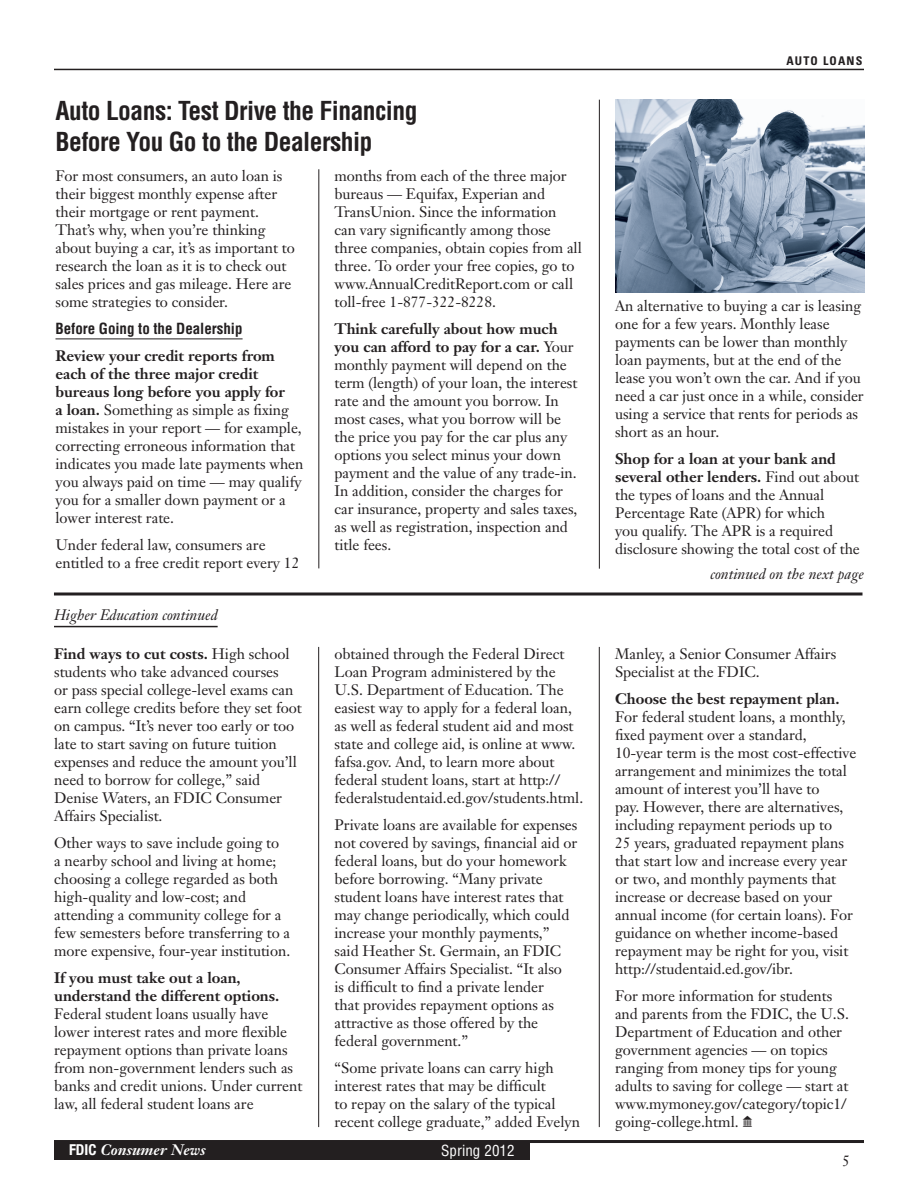
<style>
.page{position:relative;width:918px;height:1188px;background:#fff}
.page>*{position:absolute;margin:0;border:0;box-sizing:border-box;transform-origin:0 0}
.t1{font:700 condensed 25.5px/30.6px "Helvetica";letter-spacing:-.02em;color:#231f20}
.t2{font:15px/18px "Janson Text";letter-spacing:-.005em;color:#231f20}
.t3{font:700 15px/18px "Janson Text";letter-spacing:-.005em;color:#231f20}
.t4{font:italic 15px "Janson Text";color:#231f20}
.t5{font:700 condensed 15px "Helvetica";letter-spacing:-.005em;color:#231f20}
.t6{font:italic 700 15px "Janson Text";color:#fff}
.t7{font:condensed 15px "Helvetica";color:#fff}
.t8{font:700 condensed 12px "Univers";letter-spacing:.1em;color:#231f20}
.s1{font-weight:700}
.s2{font-family:"Helvetica Neue";font-style:normal;font-stretch:condensed}
.s3{font-family:"Carta"}
</style>
<div class="page">
<hr style="left:54px;top:69px;width:810px;height:1px;background:#231f20">
<hr style="left:54px;top:1140px;width:810px;height:3px;background:#231f20">
<div style="left:54px;top:1141px;width:476px;height:19px;background:#231f20"></div>
<hr style="left:56px;top:339px;width:187px;height:1px;background:#231f20">
<svg style="left:54px;top:592px;width:809px;height:4px;background:#595657"></svg>
<hr style="left:54px;top:626px;width:164px;height:1px;background:#231f20">
<img style="left:615px;top:100px;width:250px;height:192px">
<hr style="left:319px;top:169px;width:1px;height:399px;background:#231f20">
<hr style="left:599px;top:100px;width:1px;height:469px;background:#231f20">
<hr style="left:318px;top:647px;width:1px;height:480px;background:#231f20">
<hr style="left:599px;top:647px;width:1px;height:480px;background:#231f20">
<h1 class="t1" style="left:56px;top:95px;width:364px">Auto Loans: Test Drive the Financing<br>Before You Go to the Dealership</h1>
<p class="t2" style="left:335px;top:167px;width:249px">months from each of the three major bureaus — Equifax, Experian and TransUnion. Since the information<br>can vary significantly among those three companies, obtain copies from all three. To order your free copies, go to www.AnnualCreditReport.com or call toll-free 1-877-322-8228.</p>
<p class="t2" style="left:335px;top:320px;width:244px"><span class="s1">Think carefully about how much you can afford to pay for a car.</span> Your monthly payment will depend on the term (length) of your loan, the interest rate and the amount you borrow. In most cases, what you borrow will be the price you pay for the car plus any options you select minus your down payment and the value of any trade-in.<br>In addition, consider the charges for car insurance, property and sales taxes, as well as registration, inspection and title fees.</p>
<p class="t2" style="left:56px;top:167px;width:241px">For most consumers, an auto loan is their biggest monthly expense after their mortgage or rent payment.<br>That’s why, when you’re thinking about buying a car, it’s as important to research the loan as it is to check out sales prices and gas mileage. Here are some strategies to consider.</p>
<p class="t5" style="left:56px;top:319px;width:189px">Before Going to the Dealership</p>
<p class="t2" style="left:56px;top:347px;width:250px"><span class="s1">Review your credit reports from each of the three major credit bureaus long before you apply for<br>a loan.</span> Something as simple as fixing mistakes in your report — for example, correcting erroneous information that indicates you made late payments when you always paid on time — may qualify you for a smaller down payment or a lower interest rate.</p>
<p class="t2" style="left:56px;top:536px;width:246px">Under federal law, consumers are entitled to a free credit report every 12</p>
<p class="t4" style="left:54px;top:605px;width:165px">Higher Education continued</p>
<p class="t2" style="left:54px;top:644px;width:249px"><span class="s1">Find ways to cut costs.</span> High school students who take advanced courses<br>or pass special college-level exams can earn college credits before they set foot on campus. “It’s never too early or too late to start saving on future tuition expenses and reduce the amount you’ll need to borrow for college,” said Denise Waters, an FDIC Consumer Affairs Specialist.</p>
<p class="t2" style="left:54px;top:833px;width:238px">Other ways to save include going to<br>a nearby school and living at home; choosing a college regarded as both high-quality and low-cost; and attending a community college for a few semesters before transferring to a more expensive, four-year institution.</p>
<p class="t3" style="left:54px;top:968px;width:227px">If you must take out a loan, understand the different options.</p>
<p class="t2" style="left:54px;top:1004px;width:250px">Federal student loans usually have lower interest rates and more flexible repayment options than private loans from non-government lenders such as banks and credit unions. Under current law, all federal student loans are</p>
<p class="t2" style="left:335px;top:644px;width:250px">obtained through the Federal Direct Loan Program administered by the U.S. Department of Education. The easiest way to apply for a federal loan, as well as federal student aid and most state and college aid, is online at www. fafsa.gov. And, to learn more about federal student loans, start at http:// federalstudentaid.ed.gov/students.html.</p>
<p class="t2" style="left:335px;top:815px;width:244px">Private loans are available for expenses not covered by savings, financial aid or federal loans, but do your homework before borrowing. “Many private student loans have interest rates that may change periodically, which could increase your monthly payments,” said Heather St. Germain, an FDIC Consumer Affairs Specialist. “It also<br>is difficult to find a private lender<br>that provides repayment options as attractive as those offered by the federal government.”</p>
<p class="t2" style="left:335px;top:1058px;width:247px">“Some private loans can carry high interest rates that may be difficult<br>to repay on the salary of the typical recent college graduate,” added Evelyn</p>
<p class="t6" style="left:69px;top:1140px;width:138px"><span class="s2">FDIC</span> Consumer News</p>
<p class="t7" style="left:441px;top:1141px;width:75px">Spring 2012</p>
<p class="t8" style="left:786px;top:53px;width:78px">AUTO LOANS</p>
<p class="t2" style="left:615px;top:296px;width:250px">An alternative to buying a car is leasing one for a few years. Monthly lease payments can be lower than monthly loan payments, but at the end of the lease you won’t own the car. And if you need a car just once in a while, consider using a service that rents for periods as short as an hour.</p>
<p class="t2" style="left:615px;top:449px;width:246px"><span class="s1">Shop for a loan at your bank and several other lenders.</span> Find out about the types of loans and the Annual Percentage Rate (APR) for which<br>you qualify. The APR is a required disclosure showing the total cost of the</p>
<p class="t4" style="left:710px;top:564px;width:155px">continued on the next page</p>
<p class="t2" style="left:615px;top:644px;width:223px">Manley, a Senior Consumer Affairs<br>Specialist at the FDIC.</p>
<p class="t3" style="left:615px;top:689px;width:226px">Choose the best repayment plan.</p>
<p class="t2" style="left:615px;top:707px;width:243px">For federal student loans, a monthly, fixed payment over a standard, 10-year term is the most cost-effective arrangement and minimizes the total amount of interest you’ll have to<br>pay. However, there are alternatives, including repayment periods up to<br>25 years, graduated repayment plans that start low and increase every year or two, and monthly payments that increase or decrease based on your annual income (for certain loans). For guidance on whether income-based repayment may be right for you, visit http://studentaid.ed.gov/ibr.</p>
<p class="t2" style="left:615px;top:986px;width:235px">For more information for students and parents from the FDIC, the U.S.<br>Department of Education and other government agencies — on topics ranging from money tips for young adults to saving for college — start at www.mymoney.gov/category/topic1/ going-college.html. <span class="s3">Q</span></p>
<p class="t2" style="left:842px;top:1152px;width:9px">5</p>
</div>
